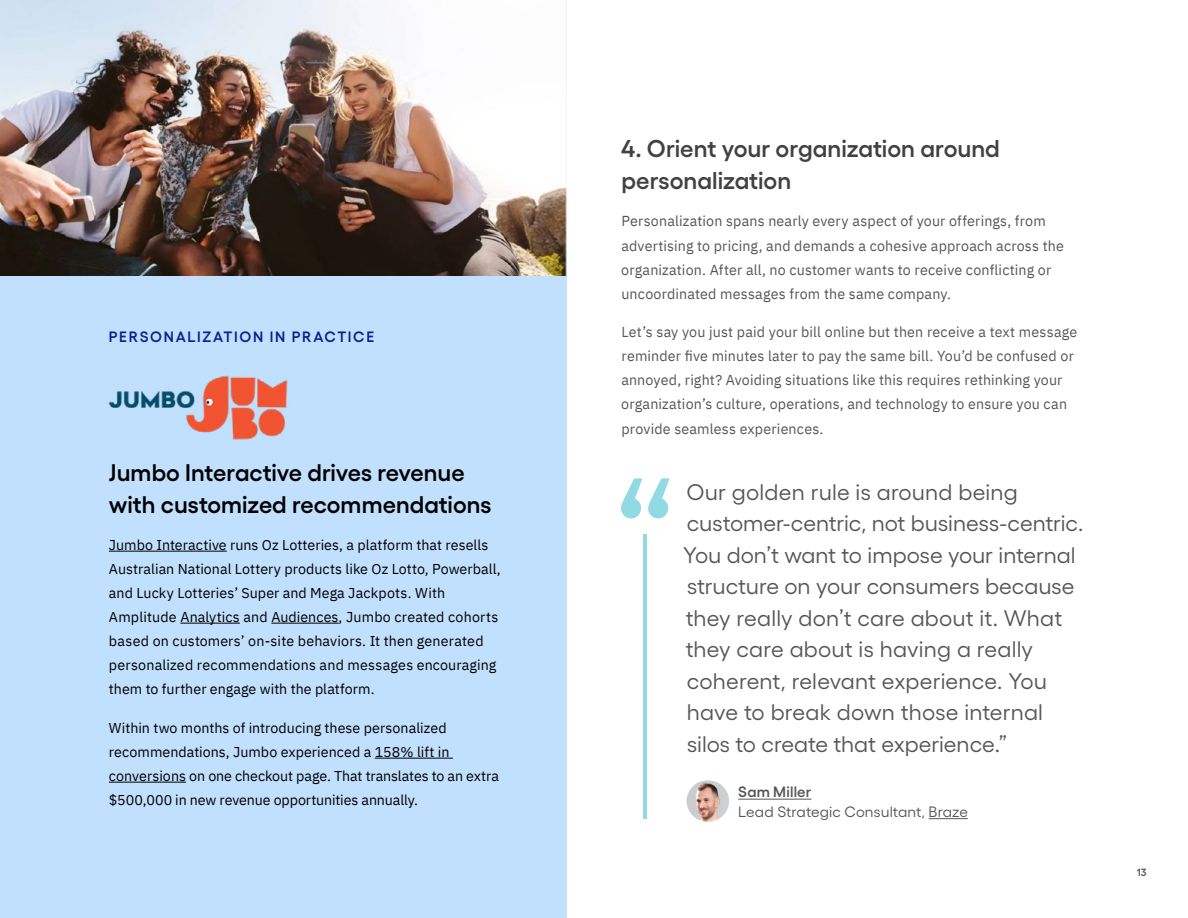
<style>
.page{position:relative;width:1188px;height:918px;background:#fff}
.page>*{position:absolute;margin:0;border:0;box-sizing:border-box;transform-origin:0 0}
.t1{font:600 24.3px/31.8px "Gellix";color:#414042}
.t2{font:600 24px/31.5px "Gellix";color:#000}
.t3{font:22.5px/31.5px "Gellix";color:#565656}
.t4{font:15px "Gellix";letter-spacing:.005em;color:#565656}
.t5{font:600 15px "Gellix";letter-spacing:.11em;color:#0d1f91}
.t6{font:600 15px "Gellix";letter-spacing:.01em;color:#565656}
.t7{font:14.4px/24.3px "IBM Plex Sans";letter-spacing:.01em;color:#565656}
.t8{font:14.25px/24px "IBM Plex Sans";letter-spacing:.005em;color:#000}
.t9{font:600 10.5px "Gellix";color:#565656}
</style>
<div class="page">
<img style="left:0;top:0;width:567px;height:276px">
<div style="left:0;top:276px;width:567px;height:642px;background:#c1e0fe"></div>
<hr style="left:109px;top:551px;width:118px;height:1px;background:#000">
<hr style="left:180px;top:623px;width:60px;height:1px;background:#000">
<hr style="left:271px;top:623px;width:68px;height:1px;background:#000">
<hr style="left:375px;top:758px;width:78px;height:1px;background:#000">
<hr style="left:109px;top:782px;width:77px;height:1px;background:#000">
<img style="left:108px;top:375px;width:180px;height:65px">
<svg style="left:643px;top:535px;width:4px;height:284px"></svg>
<hr style="left:738px;top:799px;width:73px;height:1px;background:#565656">
<hr style="left:929px;top:818px;width:39px;height:1px;background:#565656">
<svg style="left:621px;top:478px;width:49px;height:40px"></svg>
<img style="left:687px;top:780px;width:42px;height:42px;border-radius:21px">
<p class="t5" style="left:109px;top:324px;width:267px">PERSONALIZATION IN PRACTICE</p>
<h2 class="t2" style="left:109px;top:455px;width:384px">Jumbo Interactive drives revenue with customized recommendations</h2>
<p class="t8" style="left:109px;top:532px;width:393px">Jumbo Interactive runs Oz Lotteries, a platform that resells Australian National Lottery products like Oz Lotto, Powerball, and Lucky Lotteries’ Super and Mega Jackpots. With Amplitude Analytics and Audiences, Jumbo created cohorts based on customers’ on-site behaviors. It then generated personalized recommendations and messages encouraging them to further engage with the platform.</p>
<p class="t8" style="left:109px;top:715px;width:392px">Within two months of introducing these personalized recommendations, Jumbo experienced a 158% lift in conversions on one checkout page. That translates to an extra $500,000 in new revenue opportunities annually.</p>
<h1 class="t1" style="left:621px;top:130px;width:380px">4. Orient your organization around personalization</h1>
<p class="t7" style="left:621px;top:208px;width:444px">Personalization spans nearly every aspect of your offerings, from advertising to pricing, and demands a cohesive approach across the organization. After all, no customer wants to receive conflicting or uncoordinated messages from the same company.</p>
<p class="t7" style="left:621px;top:318px;width:458px">Let’s say you just paid your bill online but then receive a text message reminder five minutes later to pay the same bill. You’d be confused or annoyed, right? Avoiding situations like this requires rethinking your organization’s culture, operations, and technology to ensure you can provide seamless experiences.</p>
<p class="t3" style="left:683px;top:474px;width:402px">Our golden rule is around being customer-centric, not business-centric.<br>You don’t want to impose your internal structure on your consumers because they really don’t care about it. What they care about is having a really coherent, relevant experience. You have to break down those internal silos to create that experience.”</p>
<p class="t6" style="left:738px;top:780px;width:75px">Sam Miller</p>
<p class="t4" style="left:738px;top:800px;width:231px">Lead Strategic Consultant, Braze</p>
<p class="t9" style="left:1137px;top:864px;width:11px">13</p>
</div>
